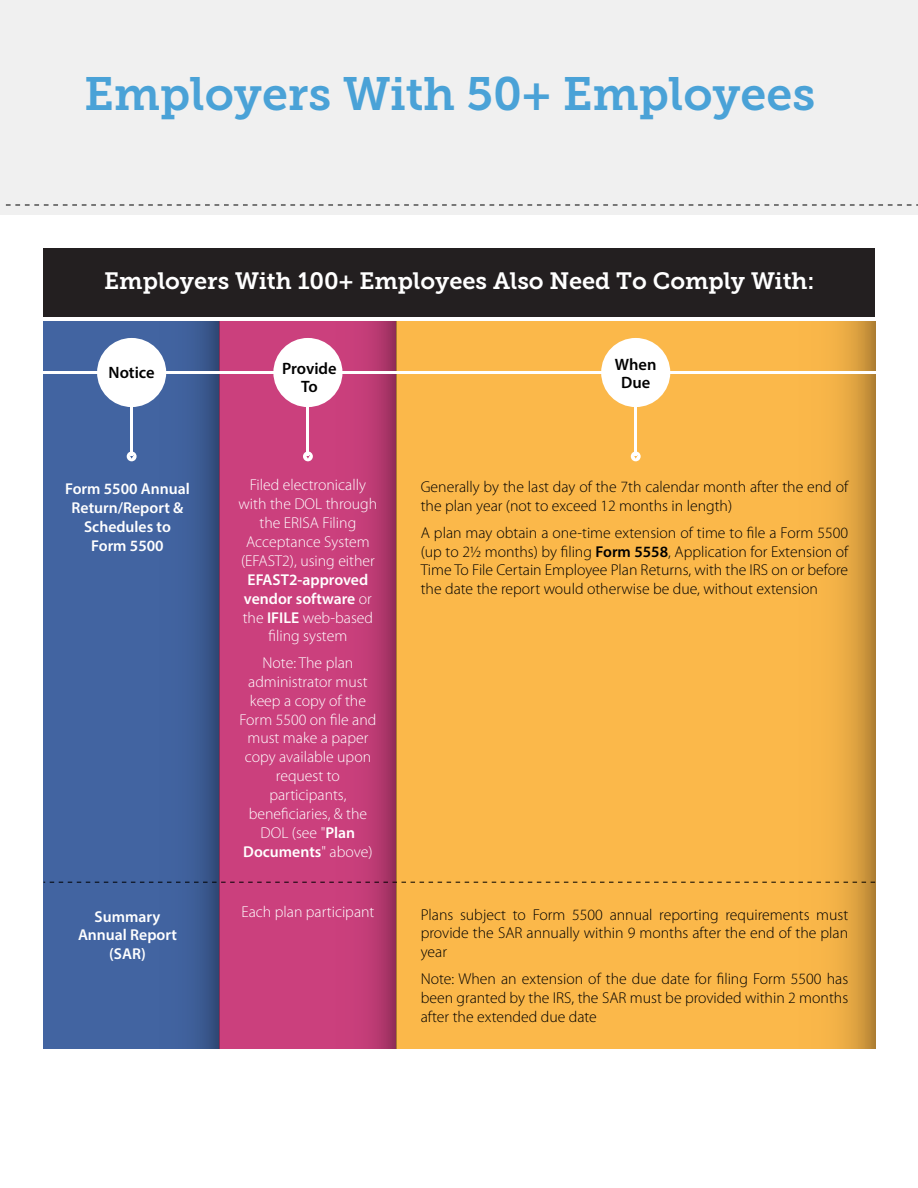
<style>
.page{position:relative;width:918px;height:1188px;background:#fff}
.page>*{position:absolute;margin:0;border:0;box-sizing:border-box;transform-origin:0 0}
.t1{font:46.5px "Museo Slab 700";color:#4aa2d7}
.t2{font:23.55px "Museo Slab 700";color:#fff}
.t3{font:600 16.5px/18px "Myriad Pro";color:#000;text-align:center}
.t4{font:300 15.75px/18.9px "Myriad Pro";color:#000;text-align:justify}
.t5{font:300 15.75px/18.9px "Myriad Pro";color:#fff;text-align:center}
.t6{font:600 15.75px/18.9px "Myriad Pro";color:#fff;text-align:center}
.s1{font-weight:300}
.s2{font-weight:600}
</style>
<div class="page">
<div style="left:0;top:0;width:918px;height:214px;background:#f0f0f0"></div>
<svg style="left:5px;top:205px;width:913px;height:1px"></svg>
<div style="left:396px;top:321px;width:479px;height:727px;background:#fbb84a"></div>
<svg style="left:44px;top:321px;width:176px;height:727px;background:#40619c"></svg>
<svg style="left:220px;top:321px;width:176px;height:727px;background:#c53e79"></svg>
<svg style="left:653px;top:321px;width:222px;height:727px"></svg>
<hr style="left:44px;top:371px;width:832px;height:3px;background:#fff">
<div style="left:97px;top:338px;width:69px;height:69px;background:#fff;border-radius:50%"></div>
<hr style="left:130px;top:407px;width:3px;height:48px;background:#fff">
<svg style="left:127px;top:451px;width:10px;height:10px"></svg>
<div style="left:273px;top:338px;width:69px;height:69px;background:#fff;border-radius:50%"></div>
<hr style="left:306px;top:407px;width:3px;height:48px;background:#fff">
<svg style="left:303px;top:451px;width:10px;height:10px"></svg>
<div style="left:601px;top:338px;width:69px;height:69px;background:#fff;border-radius:50%"></div>
<hr style="left:634px;top:407px;width:3px;height:48px;background:#fff">
<svg style="left:631px;top:451px;width:10px;height:10px"></svg>
<div style="left:44px;top:248px;width:831px;height:69px;background:#231f20"></div>
<svg style="left:44px;top:882px;width:831px;height:1px"></svg>
<h1 class="t1" style="left:84px;top:68px;width:733px">Employers With 50+ Employees</h1>
<h2 class="t2" style="left:104px;top:268px;width:712px">Employers With 100+ Employees Also Need To Comply With:</h2>
<p class="t3" style="left:109px;top:363px;width:48px">Notice</p>
<p class="t6" style="left:65px;top:479px;width:126px">Form 5500 Annual<br>Return/Report &amp;<br>Schedules to<br>Form 5500</p>
<p class="t3" style="left:282px;top:359px;width:56px">Provide<br>To</p>
<p class="t3" style="left:615px;top:355px;width:43px">When<br>Due</p>
<p class="t5" style="left:239px;top:476px;width:140px">Filed electronically with the DOL through the ERISA Filing<br>Acceptance System (EFAST2), using either</p>
<p class="t6" style="left:243px;top:570px;width:132px">EFAST2-approved vendor software <span class="s1">or the</span> IFILE <span class="s1">web-based filing system</span></p>
<p class="t5" style="left:239px;top:653px;width:138px">Note: The plan administrator must keep a copy of the<br>Form 5500 on file and must make a paper copy available upon request to participants, beneficiaries, &amp; the<br>DOL (see "<span class="s2">Plan<br>Documents</span>" above)</p>
<p class="t4" style="left:421px;top:478px;width:429px">Generally by the last day of the 7th calendar month after the end of the plan year (not to exceed 12 months in length)</p>
<p class="t4" style="left:421px;top:523px;width:429px">A plan may obtain a one-time extension of time to file a Form 5500 (up to 2½ months) by filing <span class="s2">Form 5558</span>, Application for Extension of Time To File Certain Employee Plan Returns, with the IRS on or before the date the report would otherwise be due, without extension</p>
<p class="t5" style="left:241px;top:903px;width:135px">Each plan participant</p>
<p class="t6" style="left:78px;top:906px;width:100px">Summary<br>Annual Report (SAR)</p>
<p class="t4" style="left:421px;top:905px;width:429px">Plans subject to Form 5500 annual reporting requirements must provide the SAR annually within 9 months after the end of the plan year</p>
<p class="t4" style="left:421px;top:969px;width:429px">Note: When an extension of the due date for filing Form 5500 has been granted by the IRS, the SAR must be provided within 2 months after the extended due date</p>
</div>
